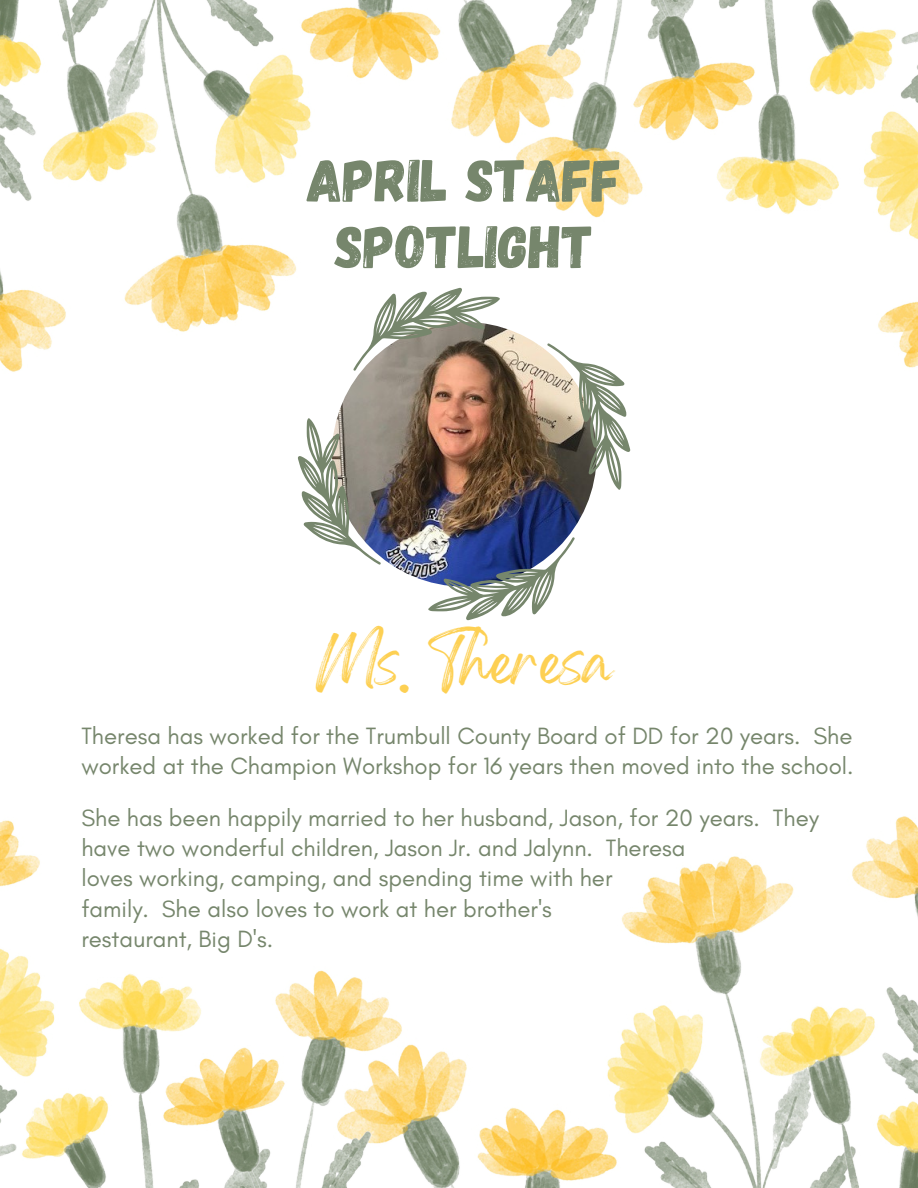
<style>
.page{position:relative;width:918px;height:1188px;background:#fff}
.page>*{position:absolute;margin:0;border:0;box-sizing:border-box;transform-origin:0 0}
.t1{font:60px/66.3px "Gagalin";color:#76866c;text-align:center}
.t2{font:45px "Gellatio";color:#fdd053}
.t3{font:24px/30.3px "Glacial Indifference";color:#76866c}
</style>
<div class="page">
<img style="left:0;top:0;width:918px;height:1188px">
<div style="left:229px;top:454px;width:234px;height:63px;background:#fff"></div>
<img style="left:298px;top:288px;width:333px;height:333px">
<h1 class="t1" style="left:307px;top:144px;width:316px">April STAFF<br>Spotlight</h1>
<h2 class="t2" style="left:316px;top:651px;width:298px">Ms. Theresa</h2>
<p class="t3" style="left:81px;top:720px;width:774px">Theresa has worked for the Trumbull County Board of DD for 20 years. She worked at the Champion Workshop for 16 years then moved into the school.</p>
<p class="t3" style="left:81px;top:802px;width:739px">She has been happily married to her husband, Jason, for 20 years. They have two wonderful children, Jason Jr. and Jalynn. Theresa<br>loves working, camping, and spending time with her<br>family. She also loves to work at her brother's<br>restaurant, Big D's.</p>
</div>
